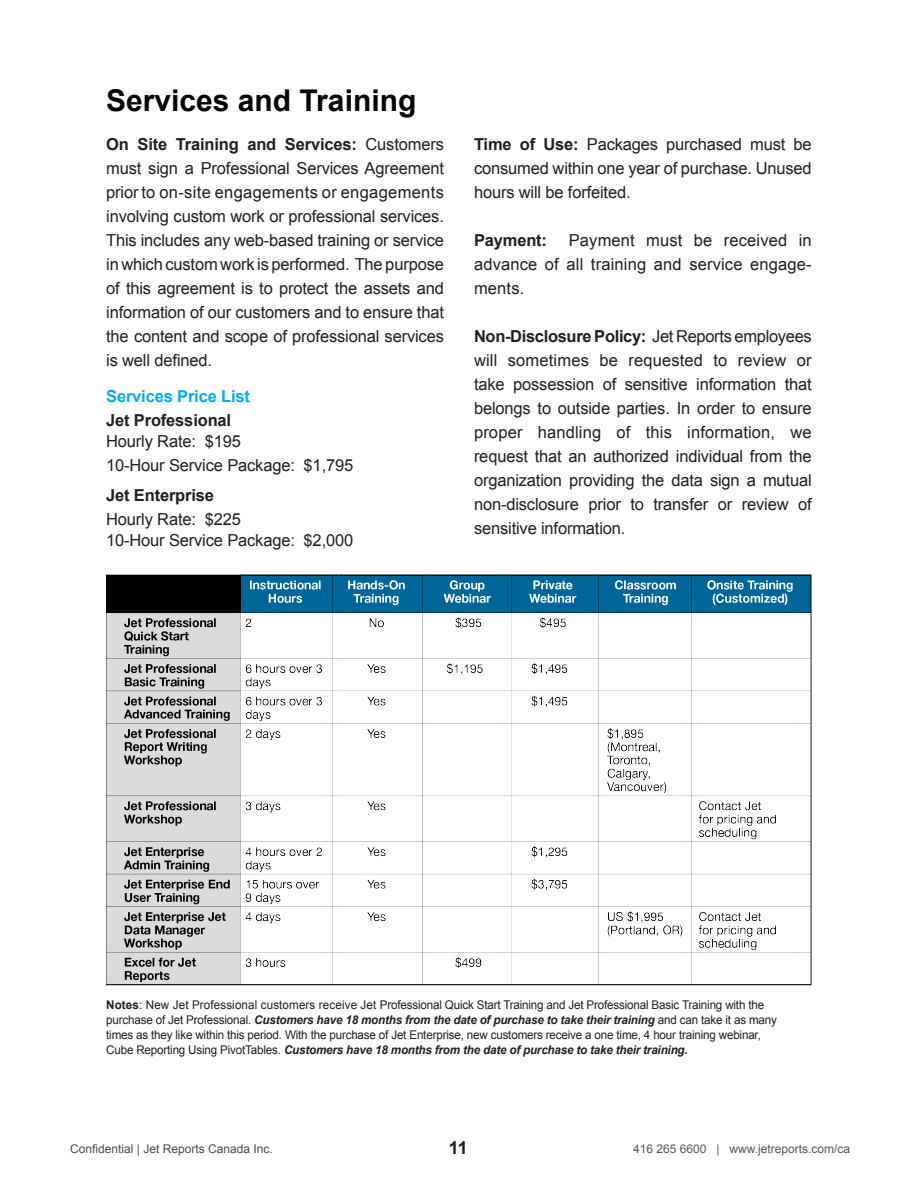
<style>
.page{position:relative;width:918px;height:1188px;background:#fff}
.page>*{position:absolute;margin:0;border:0;box-sizing:border-box;transform-origin:0 0}
.t1{font:700 30px "Arial";color:#040503}
.t2{font:700 18px "Arial";color:#231f20}
.t3{font:16.5px/24px "Arial";letter-spacing:-.01em;color:#231f20;text-align:justify}
.t4{font:700 16.5px "Arial";letter-spacing:-.01em;color:#231f20}
.t5{font:700 16.5px "Arial";letter-spacing:-.01em;color:#00aeef}
.t6{font:12px/15px "Arial";letter-spacing:-.015em;color:#231f20}
.t7{font:12px "Arial";color:#4b4c4d}
.t8{font:12px "Arial";color:#57585a}
.s1{font-weight:700}
.s2{font-weight:700;font-style:italic}
</style>
<div class="page">
<img style="left:106px;top:574px;width:706px;height:412px">
<p class="t1" style="left:106px;top:81px;width:312px">Services and Training</p>
<p class="t3" style="left:106px;top:133px;width:339px"><span class="s1">On Site Training and Services:</span> Customers must sign a Professional Services Agreement prior to on-site engagements or engagements involving custom work or professional services.<br>This includes any web-based training or service in which custom work is performed. The purpose of this agreement is to protect the assets and information of our customers and to ensure that the content and scope of professional services is well defined.</p>
<p class="t5" style="left:106px;top:385px;width:145px">Services Price List</p>
<p class="t4" style="left:106px;top:409px;width:126px">Jet Professional</p>
<p class="t3" style="left:106px;top:430px;width:136px">Hourly Rate: $195</p>
<p class="t3" style="left:106px;top:454px;width:249px">10-Hour Service Package: $1,795</p>
<p class="t4" style="left:106px;top:484px;width:109px">Jet Enterprise</p>
<p class="t3" style="left:106px;top:508px;width:136px">Hourly Rate: $225</p>
<p class="t3" style="left:106px;top:529px;width:249px">10-Hour Service Package: $2,000</p>
<p class="t3" style="left:474px;top:133px;width:339px"><span class="s1">Time of Use:</span> Packages purchased must be consumed within one year of purchase. Unused hours will be forfeited.</p>
<p class="t4" style="left:474px;top:229px;width:75px">Payment:</p>
<p class="t3" style="left:474px;top:229px;width:339px;text-indent:95px">Payment must be received in advance of all training and service engage&shy;ments.</p>
<p class="t3" style="left:474px;top:325px;width:339px"><span class="s1">Non-Disclosure Policy:</span> Jet Reports employees will sometimes be requested to review or take possession of sensitive information that belongs to outside parties. In order to ensure proper handling of this information, we request that an authorized individual from the organization providing the data sign a mutual non-disclosure prior to transfer or review of sensitive information.</p>
<p class="t6" style="left:106px;top:998px;width:672px"><span class="s1">Notes</span>: New Jet Professional customers receive Jet Professional Quick Start Training and Jet Professional Basic Training with the purchase of Jet Professional. <span class="s2">Customers have 18 months from the date of purchase to take their training</span> and can take it as many times as they like within this period. With the purchase of Jet Enterprise, new customers receive a one time, 4 hour training webinar, Cube Reporting Using PivotTables. <span class="s2">Customers have 18 months from the date of purchase to take their training.</span></p>
<p class="t7" style="left:70px;top:1141px;width:204px">Confidential | Jet Reports Canada Inc.</p>
<p class="t2" style="left:449px;top:1135px;width:21px">11</p>
<p class="t8" style="left:633px;top:1141px;width:219px">416 265 6600 | www.jetreports.com/ca</p>
</div>
